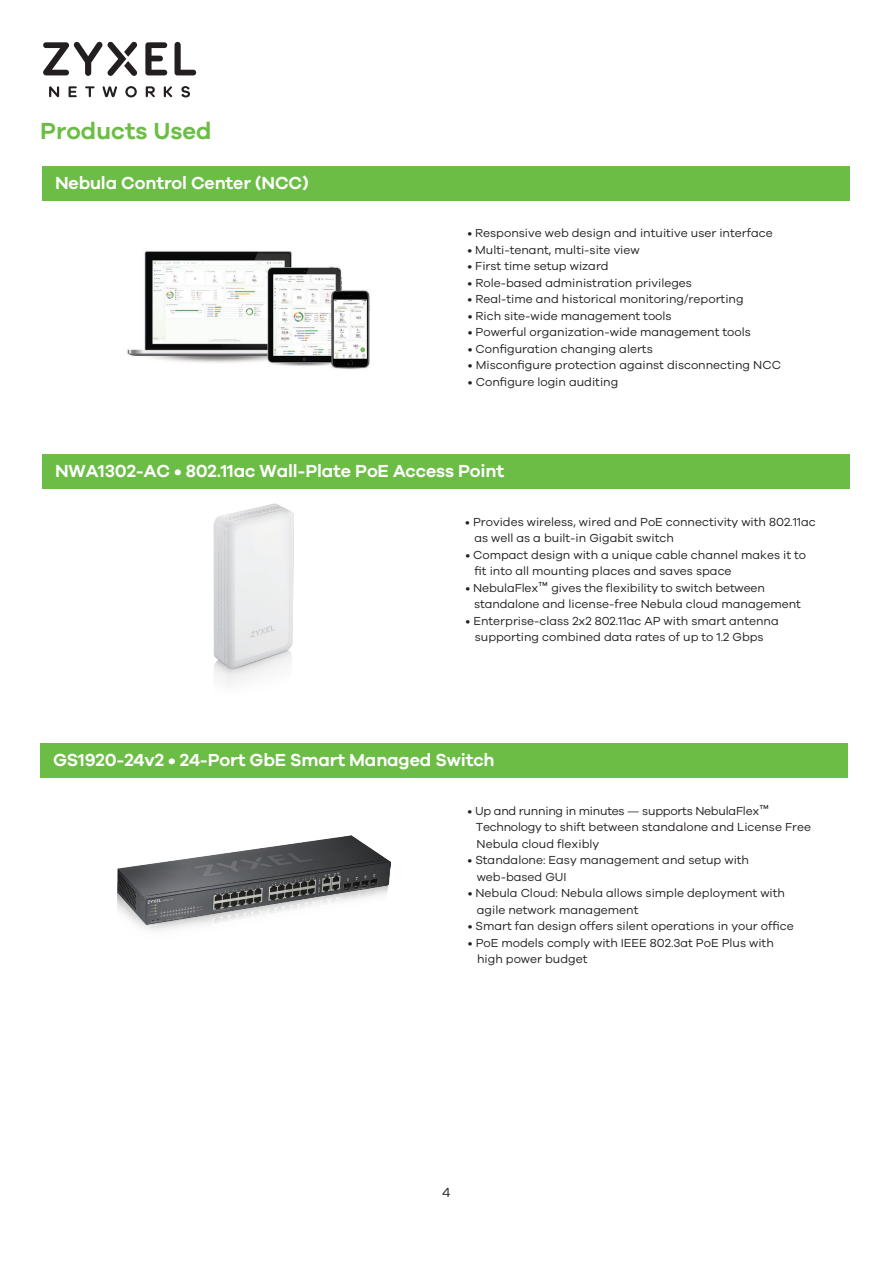
<style>
.page{position:relative;width:893px;height:1263px;background:#fff}
.page>*{position:absolute;margin:0;border:0;box-sizing:border-box;transform-origin:0 0}
.t1{font:600 24px "Galano Grotesque";color:#6cbd45}
.t2{font:600 18px "Galano Grotesque";letter-spacing:-.01em;color:#fff}
.t3{font:13.5px "Galano Grotesque";color:#231f20}
.t4{font:12px/16.5px "Galano Grotesque";color:#231f20}
.s1{font-size:15px}
</style>
<div class="page">
<div style="left:42px;top:166px;width:808px;height:34px;background:#6cbd45"></div>
<img style="left:127px;top:251px;width:243px;height:119px">
<div style="left:42px;top:454px;width:808px;height:34px;background:#6cbd45"></div>
<div style="left:40px;top:743px;width:808px;height:34px;background:#6cbd45"></div>
<img style="left:213px;top:503px;width:80px;height:181px">
<img style="left:137px;top:924px;width:66px;height:7px">
<img style="left:117px;top:835px;width:273px;height:89px">
<svg style="left:49px;top:86px;width:10px;height:11px"></svg>
<svg style="left:69px;top:86px;width:8px;height:11px"></svg>
<svg style="left:85px;top:86px;width:10px;height:11px"></svg>
<svg style="left:102px;top:86px;width:15px;height:11px"></svg>
<svg style="left:125px;top:86px;width:12px;height:11px"></svg>
<svg style="left:164px;top:86px;width:9px;height:11px"></svg>
<svg style="left:181px;top:86px;width:9px;height:11px"></svg>
<svg style="left:146px;top:86px;width:9px;height:11px"></svg>
<svg style="left:175px;top:42px;width:21px;height:33px"></svg>
<svg style="left:145px;top:42px;width:22px;height:33px"></svg>
<svg style="left:43px;top:41px;width:94px;height:35px"></svg>
<h1 class="t1" style="left:40px;top:116px;width:173px">Products Used</h1>
<h2 class="t2" style="left:55px;top:172px;width:255px">Nebula Control Center (NCC)</h2>
<p class="t4" style="left:467px;top:225px;width:307px">• Responsive web design and intuitive user interface</p>
<p class="t4" style="left:467px;top:241px;width:174px">• Multi-tenant, multi-site view</p>
<p class="t4" style="left:467px;top:258px;width:143px">• First time setup wizard</p>
<p class="t4" style="left:468px;top:274px;width:226px">• Role-based administration privileges</p>
<p class="t4" style="left:468px;top:291px;width:278px">• Real-time and historical monitoring/reporting</p>
<p class="t4" style="left:468px;top:307px;width:205px">• Rich site-wide management tools</p>
<p class="t4" style="left:468px;top:324px;width:285px">• Powerful organization-wide management tools</p>
<p class="t4" style="left:468px;top:340px;width:186px">• Configuration changing alerts</p>
<p class="t4" style="left:468px;top:357px;width:315px">• Misconfigure protection against disconnecting NCC</p>
<p class="t4" style="left:468px;top:373px;width:152px">• Configure login auditing</p>
<h2 class="t2" style="left:55px;top:460px;width:451px">NWA1302-AC • 802.11ac Wall-Plate PoE Access Point</h2>
<p class="t4" style="left:474px;top:513px;width:343px;text-indent:-9px">• Provides wireless, wired and PoE connectivity with 802.11ac as well as a built-in Gigabit switch</p>
<p class="t4" style="left:474px;top:546px;width:333px;text-indent:-9px">• Compact design with a unique cable channel makes it to fit into all mounting places and saves space</p>
<p class="t4" style="left:474px;top:579px;width:328px;text-indent:-9px">• NebulaFlex<span class="s1">™</span> gives the flexibility to switch between standalone and license-free Nebula cloud management</p>
<p class="t4" style="left:466px;top:612px;width:315px;text-align:center">• Enterprise-class 2x2 802.11ac AP with smart antenna supporting combined data rates of up to 1.2 Gbps</p>
<h2 class="t2" style="left:53px;top:749px;width:443px">GS1920-24v2 • 24-Port GbE Smart Managed Switch</h2>
<p class="t4" style="left:476px;top:802px;width:337px;text-indent:-8px">• Up and running in minutes — supports NebulaFlex<span class="s1">™<br></span>Technology to shift between standalone and License Free<br>Nebula cloud flexibly</p>
<p class="t4" style="left:477px;top:851px;width:274px;text-indent:-9px">• Standalone: Easy management and setup with web-based GUI</p>
<p class="t4" style="left:477px;top:884px;width:310px;text-indent:-9px">• Nebula Cloud: Nebula allows simple deployment with agile network management</p>
<p class="t4" style="left:468px;top:917px;width:327px">• Smart fan design offers silent operations in your office</p>
<p class="t4" style="left:477px;top:934px;width:298px;text-indent:-9px">• PoE models comply with IEEE 802.3at PoE Plus with high power budget</p>
<p class="t3" style="left:442px;top:1185px;width:10px">4</p>
</div>
